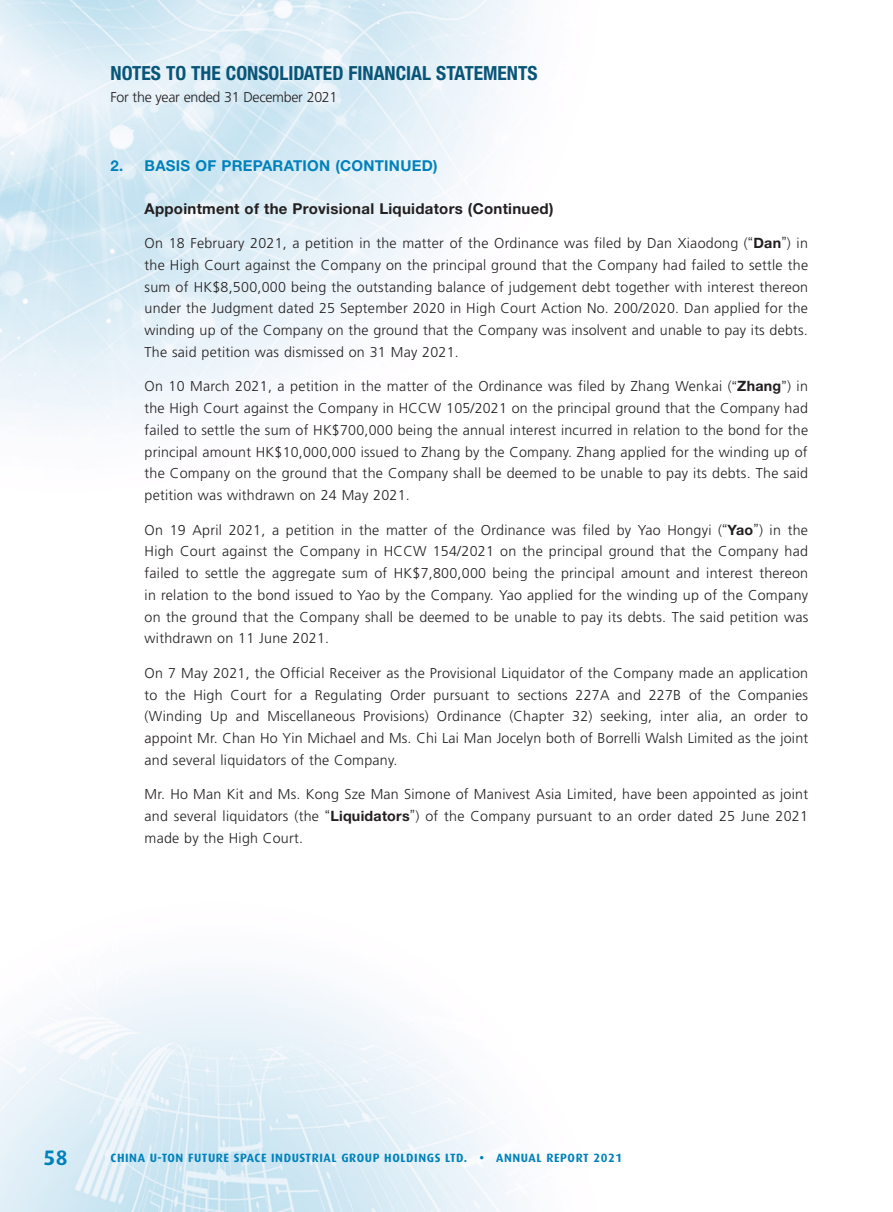
<style>
.page{position:relative;width:893px;height:1212px;background:#fff}
.page>*{position:absolute;margin:0;border:0;box-sizing:border-box;transform-origin:0 0}
.t1{font:700 21px "Dax";color:#0081bb}
.t2{font:700 condensed 19.5px "Helvetica Neue LT Std";color:#095578}
.Heading_2{font:700 15px "Helvetica Neue LT Std";letter-spacing:.02em;color:#231f20}
.Heading_1{font:700 15px "Helvetica Neue LT Std";letter-spacing:.02em;color:#0081bb}
.Body_Text{font:300 14.25px/21.8px "Frutiger LT Std";letter-spacing:.02em;color:#231f20;text-align:justify}
.Body_Text-2{font:300 14.25px "Frutiger LT Std";letter-spacing:-.02em;color:#231f20}
.t3{font:700 12px "Dax";letter-spacing:.045em;color:#0081bb}
.s1{font-family:"Helvetica Neue LT Std"}
.s2{font-family:"Helvetica Neue LT Std";font-weight:700}
</style>
<div class="page">
<img style="left:0;top:0;width:526px;height:1212px">
<h2 class="t2" style="left:111px;top:61px;width:428px">NOTES TO THE CONSOLIDATED FINANCIAL STATEMENTS</h2>
<p class="Body_Text-2" style="left:111px;top:89px;width:228px">For the year ended 31 December 2021</p>
<p class="Heading_1" style="left:111px;top:156px;width:328px">2. BASIS OF PREPARATION (CONTINUED)</p>
<p class="Heading_2" style="left:145px;top:199px;width:410px">Appointment of the Provisional Liquidators (Continued)</p>
<p class="Body_Text" style="left:145px;top:232px;width:665px">On 18 February 2021, a petition in the matter of the Ordinance was filed by Dan Xiaodong (<span class="s1">“</span><span class="s2">Dan</span><span class="s1">”</span>) in the High Court against the Company on the principal ground that the Company had failed to settle the sum of HK$8,500,000 being the outstanding balance of judgement debt together with interest thereon under the Judgment dated 25 September 2020 in High Court Action No. 200/2020. Dan applied for the winding up of the Company on the ground that the Company was insolvent and unable to pay its debts.<br>The said petition was dismissed on 31 May 2021.</p>
<p class="Body_Text" style="left:145px;top:376px;width:665px">On 10 March 2021, a petition in the matter of the Ordinance was filed by Zhang Wenkai (<span class="s1">“</span><span class="s2">Zhang</span><span class="s1">”</span>) in the High Court against the Company in HCCW 105/2021 on the principal ground that the Company had failed to settle the sum of HK$700,000 being the annual interest incurred in relation to the bond for the principal amount HK$10,000,000 issued to Zhang by the Company. Zhang applied for the winding up of the Company on the ground that the Company shall be deemed to be unable to pay its debts. The said petition was withdrawn on 24 May 2021.</p>
<p class="Body_Text" style="left:145px;top:519px;width:665px">On 19 April 2021, a petition in the matter of the Ordinance was filed by Yao Hongyi (<span class="s1">“</span><span class="s2">Yao</span><span class="s1">”</span>) in the High Court against the Company in HCCW 154/2021 on the principal ground that the Company had failed to settle the aggregate sum of HK$7,800,000 being the principal amount and interest thereon in relation to the bond issued to Yao by the Company. Yao applied for the winding up of the Company on the ground that the Company shall be deemed to be unable to pay its debts. The said petition was withdrawn on 11 June 2021.</p>
<p class="Body_Text" style="left:145px;top:662px;width:665px">On 7 May 2021, the Official Receiver as the Provisional Liquidator of the Company made an application to the High Court for a Regulating Order pursuant to sections 227A and 227B of the Companies (Winding Up and Miscellaneous Provisions) Ordinance (Chapter 32) seeking, inter alia, an order to appoint Mr. Chan Ho Yin Michael and Ms. Chi Lai Man Jocelyn both of Borrelli Walsh Limited as the joint and several liquidators of the Company.</p>
<p class="Body_Text" style="left:145px;top:784px;width:665px">Mr. Ho Man Kit and Ms. Kong Sze Man Simone of Manivest Asia Limited, have been appointed as joint and several liquidators (the <span class="s1">“</span><span class="s2">Liquidators</span><span class="s1">”</span>) of the Company pursuant to an order dated 25 June 2021 made by the High Court.</p>
<h1 class="t1" style="left:44px;top:1146px;width:26px">58</h1>
<p class="t3" style="left:111px;top:1151px;width:513px">CHINA U-TON FUTURE SPACE INDUSTRIAL GROUP HOLDINGS LTD. • ANNUAL REPORT 2021</p>
</div>
